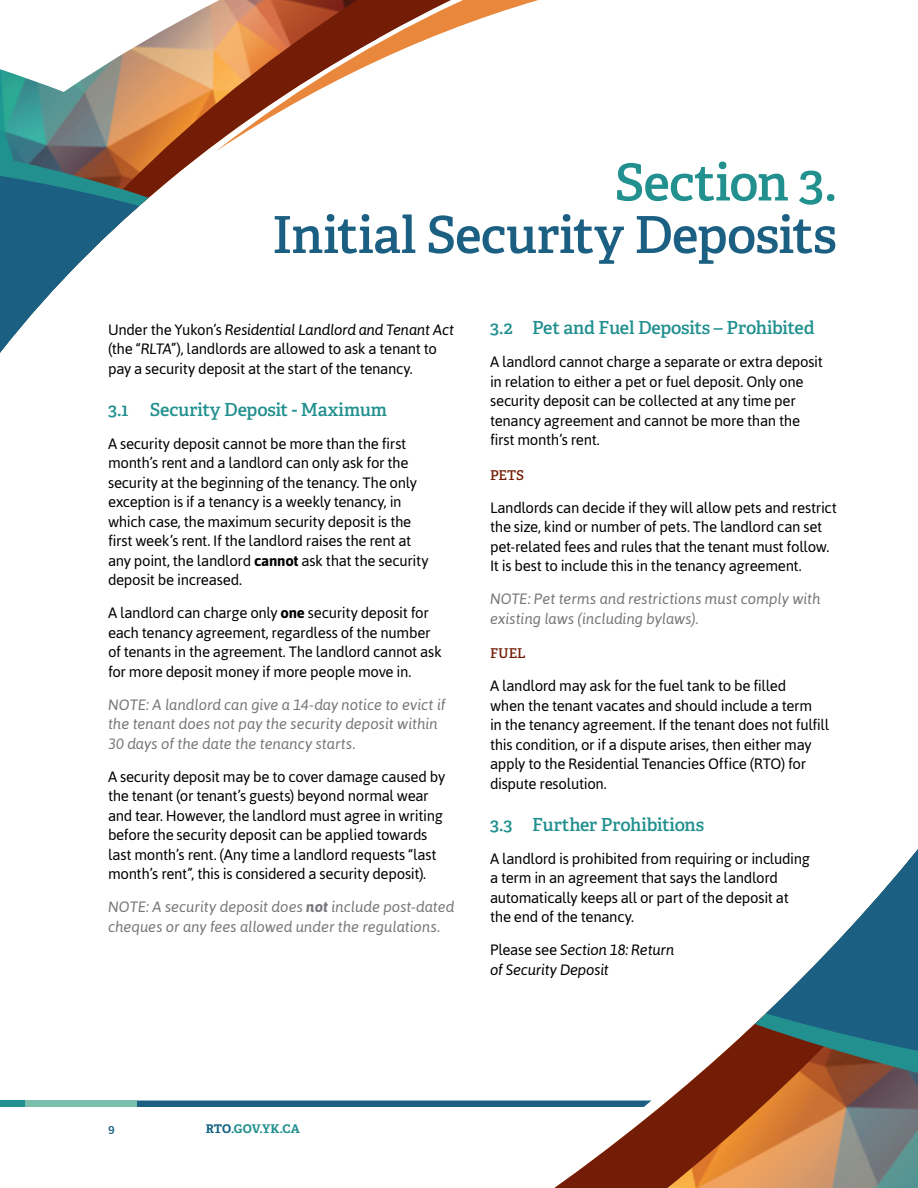
<style>
.page{position:relative;width:918px;height:1188px;background:#fff}
.page>*{position:absolute;margin:0;border:0;box-sizing:border-box;transform-origin:0 0}
.t1{font:600 51px "Adelle";letter-spacing:-.015em;color:#1b5f82}
.t2{font:600 51px "Adelle";letter-spacing:-.02em;color:#22908f}
.t3{font:600 18px "Adelle";letter-spacing:-.01em;color:#22908f}
.t4{font:15px/19.5px "Asap";letter-spacing:-.02em;color:#000}
.t5{font:italic 15px/19.5px "Asap";letter-spacing:-.005em;color:#77787b}
.t6{font:italic 15px/19.5px "Asap";letter-spacing:-.02em;color:#000}
.t7{font:600 13.5px "Adelle";color:#731d06}
.t8{font:700 12px "Adelle";letter-spacing:.005em;color:#22908f}
.t9{font:600 12px "Adelle";color:#1b5f82}
.s1{font-style:italic}
.s2{font-weight:700}
.s3{font-style:normal}
.s4{color:#126382}
</style>
<div class="page">
<svg style="left:554px;top:1140px;width:364px;height:48px;background:#ac7958"></svg>
<svg style="left:535px;top:1097px;width:383px;height:43px"></svg>
<svg style="left:672px;top:849px;width:246px;height:248px"></svg>
<div style="left:0;top:1101px;width:25px;height:6px;background:#22908f"></div>
<div style="left:136px;top:1101px;width:516px;height:6px;background:#1b5f82"></div>
<div style="left:25px;top:1101px;width:111px;height:6px;background:#78c0ac"></div>
<svg style="left:0;top:2px;width:215px;height:121px"></svg>
<svg style="left:0;top:123px;width:215px;height:31px;background:#85725a"></svg>
<svg style="left:0;top:154px;width:202px;height:199px"></svg>
<svg style="left:215px;top:0;width:323px;height:151px"></svg>
<h1 class="t2" style="left:615px;top:151px;width:224px">Section 3.</h1>
<h1 class="t1" style="left:272px;top:203px;width:566px">Initial Security Deposits</h1>
<p class="t4" style="left:108px;top:319px;width:348px">Under the Yukon’s <span class="s1">Residential Landlord and Tenant Act </span>(the “<span class="s1">RLTA</span>”), landlords are allowed to ask a tenant to pay a security deposit at the start of the tenancy.</p>
<p class="t3" style="left:108px;top:398px;width:281px">3.1 Security Deposit - Maximum</p>
<p class="t4" style="left:108px;top:433px;width:322px">A security deposit cannot be more than the first month’s rent and a landlord can only ask for the security at the beginning of the tenancy. The only exception is if a tenancy is a weekly tenancy, in which case, the maximum security deposit is the first week’s rent. If the landlord raises the rent at any point, the landlord <span class="s2">cannot</span> ask that the security deposit be increased.</p>
<p class="t4" style="left:108px;top:603px;width:335px">A landlord can charge only <span class="s2">one</span> security deposit for each tenancy agreement, regardless of the number of tenants in the agreement. The landlord cannot ask for more deposit money if more people move in.</p>
<p class="t5" style="left:108px;top:694px;width:339px">NOTE: A landlord can give a 14-day notice to evict if the tenant does not pay the security deposit within<br>30 days of the date the tenancy starts.</p>
<p class="t4" style="left:108px;top:766px;width:339px">A security deposit may be to cover damage caused by the tenant (or tenant’s guests) beyond normal wear and tear. However, the landlord must agree in writing before the security deposit can be applied towards last month’s rent. (Any time a landlord requests “last month’s rent”, this is considered a security deposit).</p>
<p class="t5" style="left:108px;top:897px;width:348px">NOTE: A security deposit does <span class="s2">not</span> include post-dated cheques or any fees allowed under the regulations.</p>
<p class="t3" style="left:490px;top:317px;width:326px">3.2 Pet and Fuel Deposits – Prohibited</p>
<p class="t4" style="left:490px;top:352px;width:334px">A landlord cannot charge a separate or extra deposit in relation to either a pet or fuel deposit. Only one security deposit can be collected at any time per tenancy agreement and cannot be more than the first month’s rent.</p>
<p class="t7" style="left:490px;top:467px;width:35px">PETS</p>
<p class="t4" style="left:490px;top:497px;width:348px">Landlords can decide if they will allow pets and restrict the size, kind or number of pets. The landlord can set pet-related fees and rules that the tenant must follow.<br>It is best to include this in the tenancy agreement.</p>
<p class="t5" style="left:490px;top:589px;width:332px">NOTE: Pet terms and restrictions must comply with existing laws (including bylaws).</p>
<p class="t7" style="left:490px;top:645px;width:37px">FUEL</p>
<p class="t4" style="left:490px;top:676px;width:341px">A landlord may ask for the fuel tank to be filled<br>when the tenant vacates and should include a term<br>in the tenancy agreement. If the tenant does not fulfill this condition, or if a dispute arises, then either may apply to the Residential Tenancies Office (RTO) for dispute resolution.</p>
<p class="t3" style="left:490px;top:813px;width:216px">3.3 Further Prohibitions</p>
<p class="t4" style="left:490px;top:848px;width:321px">A landlord is prohibited from requiring or including a term in an agreement that says the landlord automatically keeps all or part of the deposit at the end of the tenancy.</p>
<p class="t6" style="left:490px;top:940px;width:186px"><span class="s3">Please see</span> Section 18: Return of Security Deposit</p>
<p class="t9" style="left:108px;top:1121px;width:8px">9</p>
<p class="t8" style="left:206px;top:1120px;width:96px"><span class="s4">RTO</span>.GOV.YK.CA</p>
</div>
